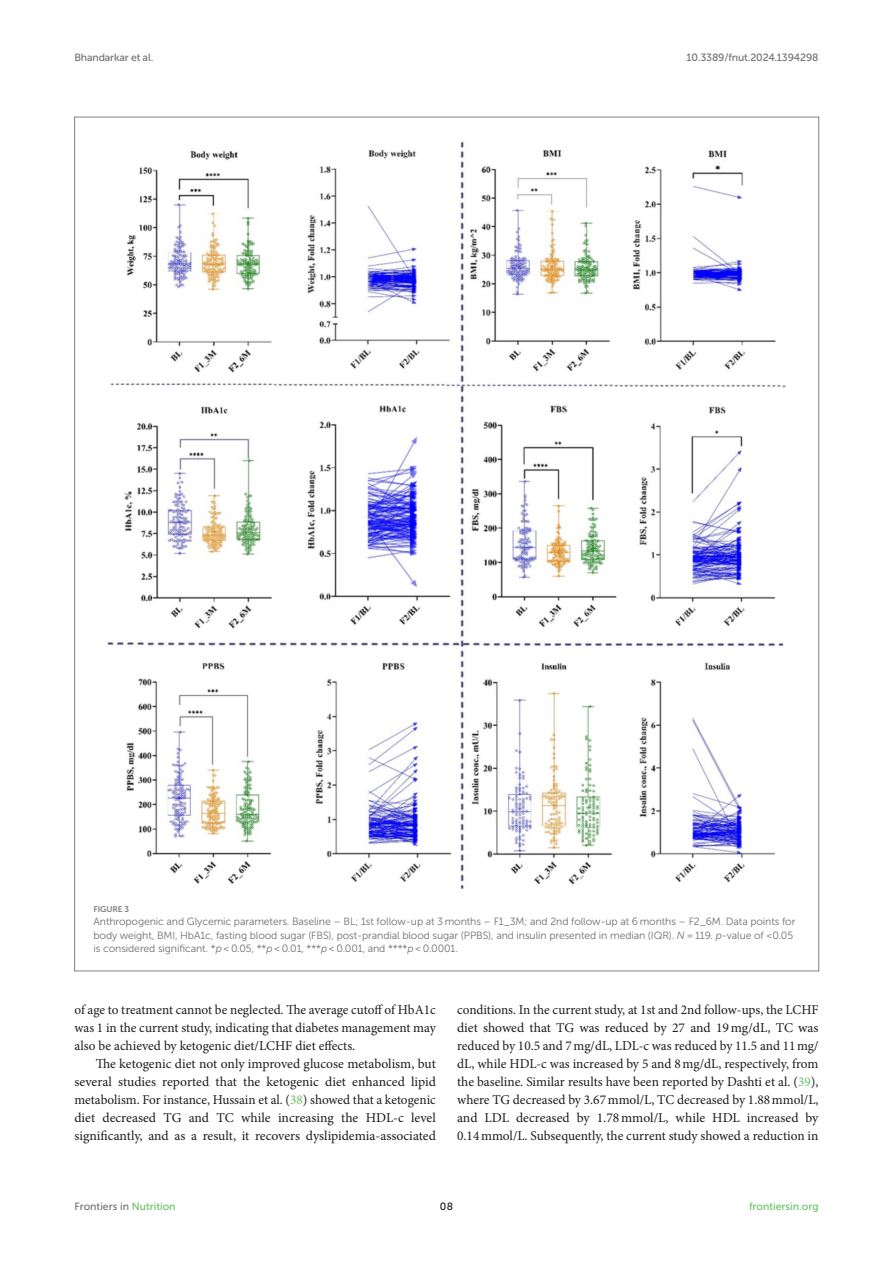
<style>
.page{position:relative;width:893px;height:1263px;background:#fff}
.page>*{position:absolute;margin:0;border:0;box-sizing:border-box;transform-origin:0 0}
.TEXT{font:13.5px/18px "Minion Pro";color:#1b1c1b;text-align:justify}
.FIG_LEG{font:10.5px/13.5px "Museo Sans 300";letter-spacing:-.01em;color:#706f70}
.t1{font:10.5px "Museo Sans 500";letter-spacing:-.015em;color:#706f70}
.t2{font:10.5px "Museo Sans 500";color:#65c161}
.t3{font:10.5px "Museo Sans 500";color:#1b1c1b}
.FIG_HD{font:8.25px "Museo Sans 700";letter-spacing:-.01em;color:#7e7f7f}
.s1{font-style:italic}
.s2{color:#65c161}
</style>
<div class="page">
<img style="left:107px;top:142px;width:679px;height:747px">
<p class="t1" style="left:74px;top:51px;width:80px">Bhandarkar et al.</p>
<p class="t1" style="left:687px;top:51px;width:133px">10.3389/fnut.2024.1394298</p>
<p class="FIG_HD" style="left:94px;top:904px;width:37px">FIGURE 3</p>
<p class="FIG_LEG" style="left:94px;top:915px;width:703px">Anthropogenic and Glycemic parameters. Baseline – BL; 1st follow-up at 3 months – F1_3M; and 2nd follow-up at 6 months – F2_6M. Data points for body weight, BMI, HbA1c, fasting blood sugar (FBS), post-prandial blood sugar (PPBS), and insulin presented in median (IQR). <span class="s1">N</span> = 119. <span class="s1">p</span>-value of &lt;0.05 is considered significant. *<span class="s1">p</span> &lt; 0.05, **<span class="s1">p</span> &lt; 0.01, ***<span class="s1">p</span> &lt; 0.001, and ****<span class="s1">p</span> &lt; 0.0001.</p>
<p class="TEXT" style="left:74px;top:1001px;width:363px">of age to treatment cannot be neglected. The average cutoff of HbA1c was 1 in the current study, indicating that diabetes management may also be achieved by ketogenic diet/LCHF diet effects.</p>
<p class="TEXT" style="left:74px;top:1055px;width:363px;text-indent:21px">The ketogenic diet not only improved glucose metabolism, but several studies reported that the ketogenic diet enhanced lipid metabolism. For instance, Hussain et al. (<span class="s2">38</span>) showed that a ketogenic diet decreased TG and TC while increasing the HDL-c level significantly, and as a result, it recovers dyslipidemia-associated</p>
<p class="TEXT" style="left:457px;top:1001px;width:363px">conditions. In the current study, at 1st and 2nd follow-ups, the LCHF diet showed that TG was reduced by 27 and 19mg/dL, TC was reduced by 10.5 and 7mg/dL, LDL-c was reduced by 11.5 and 11mg/ dL, while HDL-c was increased by 5 and 8mg/dL, respectively, from the baseline. Similar results have been reported by Dashti et al. (<span class="s2">39</span>), where TG decreased by 3.67mmol/L, TC decreased by 1.88mmol/L, and LDL decreased by 1.78mmol/L, while HDL increased by 0.14mmol/L. Subsequently, the current study showed a reduction in</p>
<p class="t1" style="left:74px;top:1200px;width:103px">Frontiers in <span class="s2">Nutrition</span></p>
<p class="t3" style="left:440px;top:1200px;width:15px">08</p>
<p class="t2" style="left:749px;top:1200px;width:71px">frontiersin.org</p>
</div>
